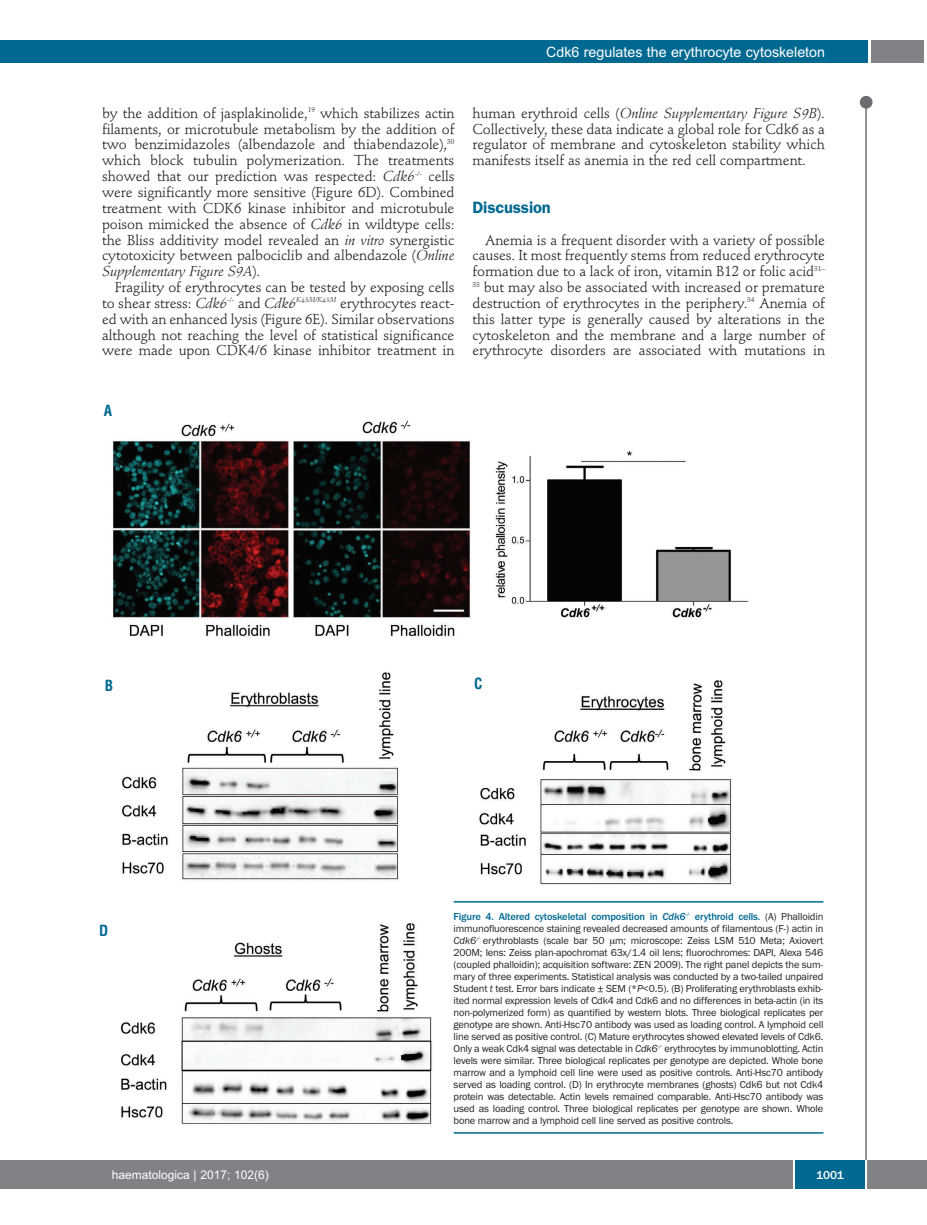
<style>
.page{position:relative;width:927px;height:1225px;background:#fff}
.page>*{position:absolute;margin:0;border:0;box-sizing:border-box;transform-origin:0 0}
.t1{font:600 16.5px "Franklin Gothic";letter-spacing:-.01em;color:#006991}
.t2{font:700 condensed 15px "Helvetica";color:#006991}
.t3{font:14.25px/15.9px "Stempel Schneidler";letter-spacing:-.005em;color:#231f20;text-align:justify}
.t4{font:14.25px "Arial";color:#fff}
.t5{font:12px "Arial";color:#fff}
.t6{font:500 12px "Franklin Gothic";color:#fff}
.t7{font:10.5px/12px "Franklin Gothic";letter-spacing:-.015em;color:#231f20;text-align:justify}
.s1{font-style:italic}
.s2{font-weight:500;color:#006991}
.s3{font-weight:500;font-style:italic;color:#006991}
</style>
<div class="page">
<div style="left:860px;top:96px;width:12px;height:13px;background:#6c6d70;border-radius:50%"></div>
<hr style="left:865px;top:98px;width:2px;height:1062px;background:#6c6d70">
<div style="left:871px;top:40px;width:52px;height:22px;background:#808285"></div>
<div style="left:18px;top:40px;width:849px;height:22px;background:#006991"></div>
<div style="left:17px;top:1160px;width:910px;height:28px;background:#808285"></div>
<div style="left:795px;top:1160px;width:70px;height:28px;background:#006991"></div>
<hr style="left:793px;top:1160px;width:2px;height:28px;background:#fff">
<hr style="left:865px;top:1160px;width:2px;height:28px;background:#fff">
<div style="left:0;top:40px;width:19px;height:22px;background:#006991"></div>
<div style="left:0;top:1160px;width:18px;height:28px;background:#808285"></div>
<img style="left:112px;top:420px;width:647px;height:704px">
<hr style="left:454px;top:901px;width:369px;height:1px;background:#006991">
<hr style="left:454px;top:1132px;width:369px;height:1px;background:#006991">
<svg style="left:610px;top:939px;width:5px;height:6px"></svg>
<p class="t4" style="left:546px;top:44px;width:280px">Cdk6 regulates the erythrocyte cytoskeleton</p>
<p class="t3" style="left:102px;top:106px;width:354px">by the addition of jasplakinolide,<sup>19</sup> which stabilizes actin filaments, or microtubule metabolism by the addition of two benzimidazoles (albendazole and thiabendazole),<sup>30 </sup>which block tubulin polymerization. The treatments showed that our prediction was respected: <span class="s1">Cdk6</span><sup>-/-</sup> cells were significantly more sensitive (Figure 6D). Combined treatment with CDK6 kinase inhibitor and microtubule poison mimicked the absence of <span class="s1">Cdk6</span> in wildtype cells: the Bliss additivity model revealed an <span class="s1">in vitro</span> synergistic cytotoxicity between palbociclib and albendazole (<span class="s1">Online Supplementary Figure S9A</span>).</p>
<p class="t3" style="left:102px;top:281px;width:354px;text-indent:13px">Fragility of erythrocytes can be tested by exposing cells to shear stress: <span class="s1">Cdk6</span><sup>-/-</sup> and <span class="s1">Cdk6</span><sup>K43M/K43M</sup> erythrocytes react&shy;ed with an enhanced lysis (Figure 6E). Similar observations although not reaching the level of statistical significance were made upon CDK4/6 kinase inhibitor treatment in</p>
<p class="t3" style="left:472px;top:106px;width:354px">human erythroid cells (<span class="s1">Online Supplementary Figure S9B</span>).<br>Collectively, these data indicate a global role for Cdk6 as a regulator of membrane and cytoskeleton stability which manifests itself as anemia in the red cell compartment.</p>
<p class="t1" style="left:472px;top:201px;width:80px">Discussion</p>
<p class="t3" style="left:472px;top:233px;width:354px;text-indent:13px">Anemia is a frequent disorder with a variety of possible causes. It most frequently stems from reduced erythrocyte formation due to a lack of iron, vitamin B12 or folic acid<sup>31– 33</sup> but may also be associated with increased or premature destruction of erythrocytes in the periphery.<sup>34</sup> Anemia of this latter type is generally caused by alterations in the cytoskeleton and the membrane and a large number of erythrocyte disorders are associated with mutations in</p>
<p class="t2" style="left:104px;top:401px;width:10px">A</p>
<p class="t2" style="left:105px;top:677px;width:10px">B</p>
<p class="t2" style="left:474px;top:675px;width:10px">C</p>
<p class="t2" style="left:99px;top:922px;width:11px">D</p>
<p class="t7" style="left:454px;top:910px;width:371px"><span class="s2">Figure 4. Altered cytoskeletal composition in</span> <span class="s3">Cdk6</span><sup>-/-</sup> <span class="s2">erythroid cells.</span> (A) Phalloidin immunofluorescence staining revealed decreased amounts of filamentous (F-) actin in <span class="s1">Cdk6</span><sup>-/-</sup> erythroblasts (scale bar 50 m; microscope: Zeiss LSM 510 Meta; Axiovert 200M; lens: Zeiss plan-apochromat 63x/1.4 oil lens; fluorochromes: DAPI, Alexa 546 (coupled phalloidin); acquisition software: ZEN 2009). The right panel depicts the sum&shy;mary of three experiments. Statistical analysis was conducted by a two-tailed unpaired Student <span class="s1">t</span> test. Error bars indicate ± SEM (*<span class="s1">P</span>&lt;0.5). (B) Proliferating erythroblasts exhib&shy;ited normal expression levels of Cdk4 and Cdk6 and no differences in beta-actin (in its non-polymerized form) as quantified by western blots. Three biological replicates per genotype are shown. Anti-Hsc70 antibody was used as loading control. A lymphoid cell line served as positive control. (C) Mature erythrocytes showed elevated levels of Cdk6.<br>Only a weak Cdk4 signal was detectable in <span class="s1">Cdk6</span><sup>-/-</sup> erythrocytes by immunoblotting. Actin levels were similar. Three biological replicates per genotype are depicted. Whole bone marrow and a lymphoid cell line were used as positive controls. Anti-Hsc70 antibody served as loading control. (D) In erythrocyte membranes (ghosts) Cdk6 but not Cdk4 protein was detectable. Actin levels remained comparable. Anti-Hsc70 antibody was used as loading control. Three biological replicates per genotype are shown. Whole bone marrow and a lymphoid cell line served as positive controls.</p>
<p class="t5" style="left:112px;top:1167px;width:158px">haematologica | 2017; 102(6)</p>
<p class="t6" style="left:816px;top:1167px;width:29px">1001</p>
</div>
